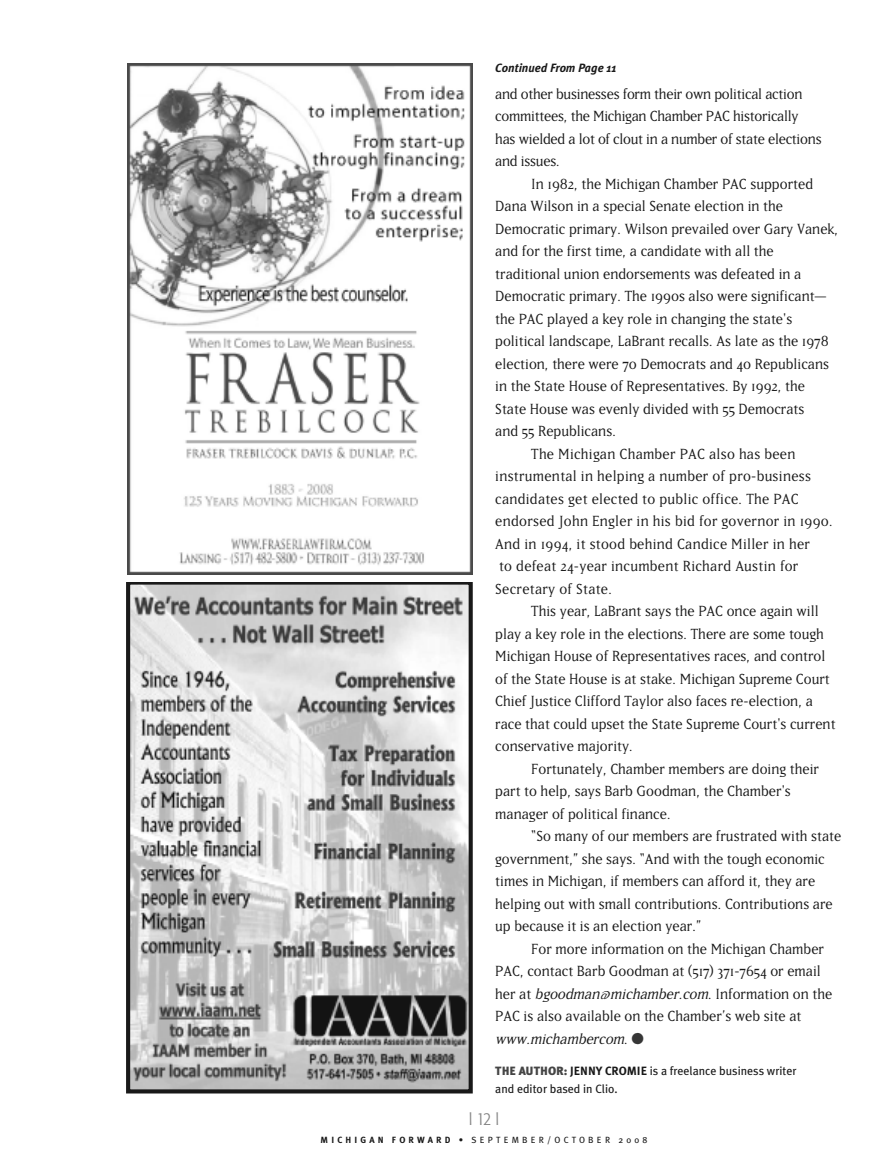
<style>
.page{position:relative;width:878px;height:1161px;background:#fff}
.page>*{position:absolute;margin:0;border:0;box-sizing:border-box;transform-origin:0 0}
.t1{font:300 condensed 18px "Formata";color:#878787}
.t2{font:17.25px/22.5px "Matrix";color:#191919}
.t3{font:italic 17.25px "Matrix";color:#191919}
.t4{font:12px/18px "Meta Plus";color:#191919}
.t5{font:italic 700 12px "Meta Plus";color:#191919}
.t6{font:9px "Meta Plus";letter-spacing:.355em;color:#191919}
.s1{font-style:italic}
.s2{font-style:normal}
.s3{color:#363636}
.s4{font-weight:900;color:#454545}
.s5{font-weight:700}
.s6{color:#818181}
</style>
<div class="page">
<img style="left:131px;top:585px;width:336px;height:504px">
<div style="left:126px;top:580px;width:346px;height:514px;border:4px solid #191919"></div>
<div style="left:116px;top:57px;width:367px;height:525px;background:#fff"></div>
<img style="left:127px;top:64px;width:345px;height:511px">
<p class="t5" style="left:495px;top:61px;width:123px">Continued From Page 11</p>
<p class="t2" style="left:495px;top:82px;width:328px">and other businesses form their own political action committees, the Michigan Chamber PAC historically has wielded a lot of clout in a number of state elections and issues.</p>
<p class="t2" style="left:531px;top:172px;width:283px">In 1982, the Michigan Chamber PAC supported</p>
<p class="t2" style="left:495px;top:194px;width:289px">Dana Wilson in a special Senate election in the</p>
<p class="t2" style="left:495px;top:217px;width:344px">Democratic primary. Wilson prevailed over Gary Vanek,</p>
<p class="t2" style="left:495px;top:239px;width:280px">and for the first time, a candidate with all the</p>
<p class="t2" style="left:495px;top:262px;width:307px">traditional union endorsements was defeated in a</p>
<p class="t2" style="left:495px;top:284px;width:332px">Democratic primary. The 1990s also were significant—</p>
<p class="t2" style="left:495px;top:307px;width:298px">the PAC played a key role in changing the state's</p>
<p class="t2" style="left:495px;top:329px;width:335px">political landscape, LaBrant recalls. As late as the 1978</p>
<p class="t2" style="left:495px;top:352px;width:335px">election, there were 70 Democrats and 40 Republicans</p>
<p class="t2" style="left:495px;top:374px;width:311px">in the State House of Representatives. By 1992, the</p>
<p class="t2" style="left:495px;top:397px;width:311px">State House was evenly divided with 55 Democrats</p>
<p class="t2" style="left:495px;top:419px;width:122px">and 55 Republicans.</p>
<p class="t2" style="left:531px;top:442px;width:266px">The Michigan Chamber PAC also has been</p>
<p class="t2" style="left:495px;top:464px;width:317px">instrumental in helping a number of pro-business</p>
<p class="t2" style="left:495px;top:487px;width:305px">candidates get elected to public office. The PAC</p>
<p class="t2" style="left:495px;top:509px;width:339px">endorsed John Engler in his bid for governor in 1990.</p>
<p class="t2" style="left:495px;top:532px;width:316px">And in 1994, it stood behind Candice Miller in her</p>
<p class="t2" style="left:499px;top:554px;width:301px">to defeat 24-year incumbent Richard Austin for</p>
<p class="t2" style="left:495px;top:577px;width:118px">Secretary of State.</p>
<p class="t2" style="left:531px;top:599px;width:289px">This year, LaBrant says the PAC once again will</p>
<p class="t2" style="left:495px;top:622px;width:330px">play a key role in the elections. There are some tough</p>
<p class="t2" style="left:495px;top:644px;width:331px">Michigan House of Representatives races, and control</p>
<p class="t2" style="left:495px;top:667px;width:336px">of the State House is at stake. Michigan Supreme Court</p>
<p class="t2" style="left:495px;top:689px;width:319px">Chief Justice Clifford Taylor also faces re-election, a</p>
<p class="t2" style="left:495px;top:712px;width:342px">race that could upset the State Supreme Court's current</p>
<p class="t2" style="left:495px;top:734px;width:139px">conservative majority.</p>
<p class="t2" style="left:531px;top:757px;width:289px">Fortunately, Chamber members are doing their</p>
<p class="t2" style="left:495px;top:779px;width:297px">part to help, says Barb Goodman, the Chamber's</p>
<p class="t2" style="left:495px;top:802px;width:177px">manager of political finance.</p>
<p class="t2" style="left:531px;top:824px;width:311px">“So many of our members are frustrated with state</p>
<p class="t2" style="left:495px;top:847px;width:331px">government,” she says. “And with the tough economic</p>
<p class="t2" style="left:495px;top:869px;width:321px">times in Michigan, if members can afford it, they are</p>
<p class="t2" style="left:495px;top:892px;width:339px">helping out with small contributions. Contributions are</p>
<p class="t2" style="left:495px;top:914px;width:207px">up because it is an election year.”</p>
<p class="t2" style="left:531px;top:937px;width:294px">For more information on the Michigan Chamber</p>
<p class="t2" style="left:495px;top:959px;width:327px">PAC, contact Barb Goodman at (517) 371-7654 or email</p>
<p class="t2" style="left:495px;top:982px;width:338px">her at <span class="s1">bgoodman@michamber.com</span>. Information on the</p>
<p class="t2" style="left:495px;top:1004px;width:308px">PAC is also available on the Chamber’s web site at</p>
<p class="t3" style="left:495px;top:1028px;width:150px">www.michambercom<span class="s2">.</span> <span class="s3">●</span></p>
<p class="t4" style="left:495px;top:1062px;width:303px"><span class="s4">THE AUTHOR:</span> <span class="s5">JENNY CROMIE</span> is a freelance business writer and editor based in Clio.</p>
<p class="t1" style="left:469px;top:1112px;width:32px">I<span class="s6">12</span>I</p>
<p class="t6" style="left:320px;top:1135px;width:328px"><span class="s5">MICHIGAN FORWARD</span> • SEPTEMBER/OCTOBER 2008</p>
</div>
